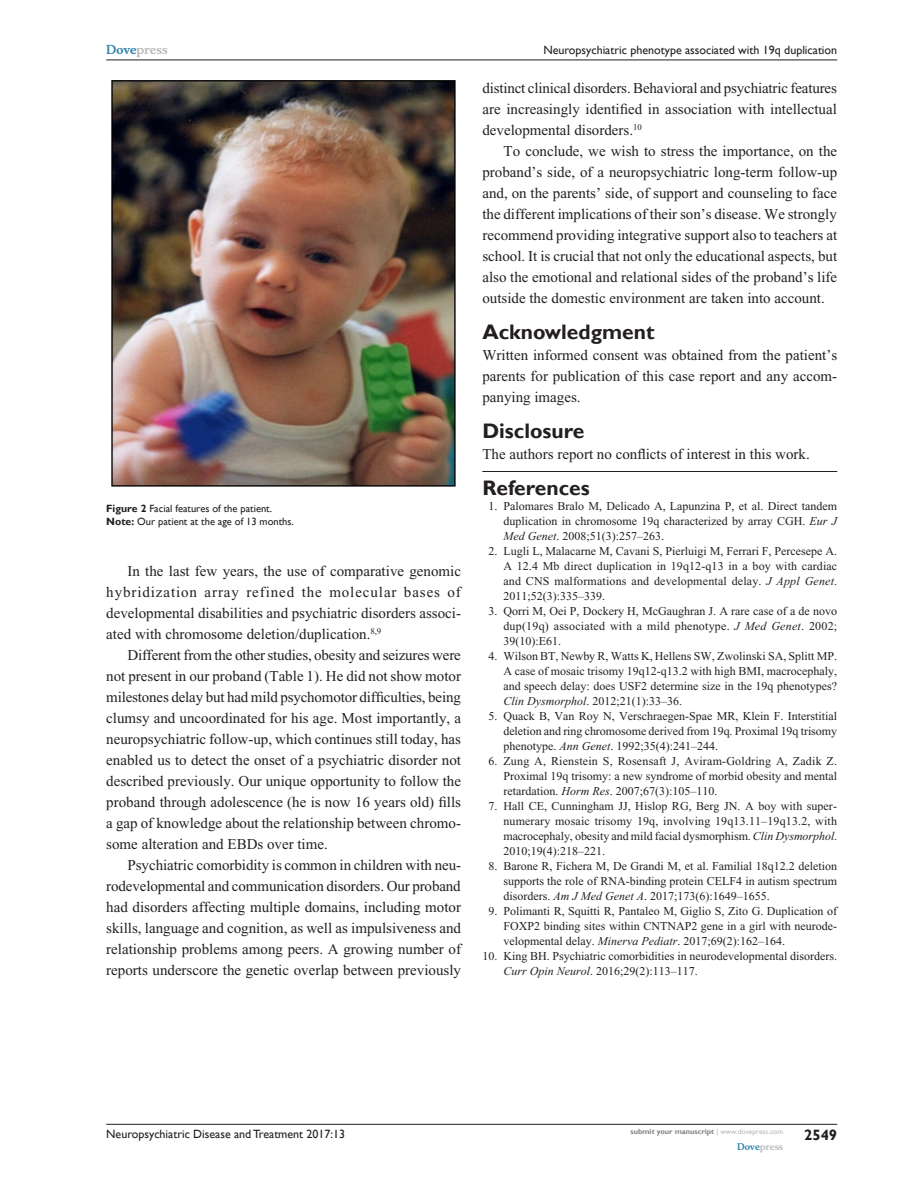
<style>
.page{position:relative;width:918px;height:1188px;background:#fff}
.page>*{position:absolute;margin:0;border:0;box-sizing:border-box;transform-origin:0 0}
.RefH{font:700 21px "Gill Sans";color:#231f20}
.Tx{font:15px/21px "Times New Roman";color:#231f20;text-align:justify}
.TxF{font:15px/21px "Times New Roman";color:#231f20;text-align:justify}
.t1{font:700 15px "Gill Sans";color:#231f20}
.RefNL2{font:12px/15px "Times New Roman";color:#231f20;text-align:justify}
.t2{font:12px "Gill Sans";color:#231f20}
.t3{font:700 12px "Musee";color:#b8b9bc}
.FigC{font:10.5px "Gill Sans";color:#231f20}
.FigSNRI{font:10.5px "Gill Sans";color:#231f20}
.t4{font:700 9px "Musee";color:#b8b9bc}
.t5{font:700 7.5px "Gill Sans";color:#808285}
.s1{color:#3485ae}
.s2{font-weight:700}
.s3{font-style:italic}
.s4{font-weight:400;color:#b8b9bc}
</style>
<div class="page">
<hr style="left:106px;top:1124px;width:731px;height:1px;background:#231f20">
<hr style="left:106px;top:60px;width:731px;height:1px;background:#231f20">
<hr style="left:482px;top:471px;width:355px;height:1px;background:#231f20">
<img style="left:111px;top:81px;width:345px;height:406px">
<p class="t3" style="left:106px;top:43px;width:63px"><span class="s1">Dove</span>press</p>
<p class="FigC" style="left:106px;top:502px;width:167px"><span class="s2">Figure 2</span> Facial features of the patient.</p>
<p class="FigSNRI" style="left:106px;top:516px;width:189px"><span class="s2">Note:</span> Our patient at the age of 13 months.</p>
<p class="Tx" style="left:106px;top:560px;width:356px;text-indent:21px">In the last few years, the use of comparative genomic hybridization array refined the molecular bases of developmental disabilities and psychiatric disorders associ&shy;ated with chromosome deletion/duplication.<sup>8,9</sup></p>
<p class="Tx" style="left:106px;top:644px;width:356px;text-indent:21px">Different from the other studies, obesity and seizures were not present in our proband (Table 1). He did not show motor milestones delay but had mild psychomotor difficulties, being clumsy and uncoordinated for his age. Most importantly, a neuropsychiatric follow-up, which continues still today, has enabled us to detect the onset of a psychiatric disorder not described previously. Our unique opportunity to follow the proband through adolescence (he is now 16 years old) fills a gap of knowledge about the relationship between chromo&shy;some alteration and EBDs over time.</p>
<p class="Tx" style="left:106px;top:854px;width:356px;text-indent:21px">Psychiatric comorbidity is common in children with neu&shy;rodevelopmental and communication disorders. Our proband had disorders affecting multiple domains, including motor skills, language and cognition, as well as impulsiveness and relationship problems among peers. A growing number of reports underscore the genetic overlap between previously</p>
<p class="t2" style="left:543px;top:43px;width:295px">Neuropsychiatric phenotype associated with 19q duplication</p>
<p class="Tx" style="left:482px;top:77px;width:356px">distinct clinical disorders. Behavioral and psychiatric features are increasingly identified in association with intellectual developmental disorders.<sup>10</sup></p>
<p class="Tx" style="left:482px;top:140px;width:356px;text-indent:21px">To conclude, we wish to stress the importance, on the proband’s side, of a neuropsychiatric long-term follow-up and, on the parents’ side, of support and counseling to face the different implications of their son’s disease. We strongly recommend providing integrative support also to teachers at school. It is crucial that not only the educational aspects, but also the emotional and relational sides of the proband’s life outside the domestic environment are taken into account.</p>
<h1 class="RefH" style="left:482px;top:319px;width:174px">Acknowledgment</h1>
<p class="TxF" style="left:482px;top:344px;width:356px">Written informed consent was obtained from the patient’s parents for publication of this case report and any accom&shy;panying images.</p>
<h1 class="RefH" style="left:482px;top:418px;width:103px">Disclosure</h1>
<p class="TxF" style="left:482px;top:443px;width:329px">The authors report no conflicts of interest in this work.</p>
<p class="RefH" style="left:482px;top:475px;width:109px">References</p>
<p class="RefNL2" style="left:503px;top:498px;width:335px;text-indent:-15px">1. Palomares Bralo M, Delicado A, Lapunzina P, et al. Direct tandem duplication in chromosome 19q characterized by array CGH. <span class="s3">Eur J Med Genet</span>. 2008;51(3):257–263.</p>
<p class="RefNL2" style="left:503px;top:543px;width:335px;text-indent:-15px">2. Lugli L, Malacarne M, Cavani S, Pierluigi M, Ferrari F, Percesepe A.<br>A 12.4 Mb direct duplication in 19q12-q13 in a boy with cardiac and CNS malformations and developmental delay. <span class="s3">J Appl Genet</span>.<br>2011;52(3):335–339.</p>
<p class="RefNL2" style="left:503px;top:603px;width:335px;text-indent:-15px">3. Qorri M, Oei P, Dockery H, McGaughran J. A rare case of a de novo dup(19q) associated with a mild phenotype. <span class="s3">J Med Genet</span>. 2002; 39(10):E61.</p>
<p class="RefNL2" style="left:503px;top:648px;width:335px;text-indent:-15px">4. Wilson BT, Newby R, Watts K, Hellens SW, Zwolinski SA, Splitt MP.<br>A case of mosaic trisomy 19q12-q13.2 with high BMI, macrocephaly, and speech delay: does USF2 determine size in the 19q phenotypes?<br><span class="s3">Clin Dysmorphol</span>. 2012;21(1):33–36.</p>
<p class="RefNL2" style="left:503px;top:708px;width:335px;text-indent:-15px">5. Quack B, Van Roy N, Verschraegen-Spae MR, Klein F. Interstitial deletion and ring chromosome derived from 19q. Proximal 19q trisomy phenotype. <span class="s3">Ann Genet</span>. 1992;35(4):241–244.</p>
<p class="RefNL2" style="left:503px;top:753px;width:335px;text-indent:-15px">6. Zung A, Rienstein S, Rosensaft J, Aviram-Goldring A, Zadik Z.<br>Proximal 19q trisomy: a new syndrome of morbid obesity and mental retardation. <span class="s3">Horm Res</span>. 2007;67(3):105–110.</p>
<p class="RefNL2" style="left:503px;top:798px;width:335px;text-indent:-15px">7. Hall CE, Cunningham JJ, Hislop RG, Berg JN. A boy with super&shy;numerary mosaic trisomy 19q, involving 19q13.11–19q13.2, with macrocephaly, obesity and mild facial dysmorphism. <span class="s3">Clin Dysmorphol</span>.<br>2010;19(4):218–221.</p>
<p class="RefNL2" style="left:503px;top:858px;width:335px;text-indent:-15px">8. Barone R, Fichera M, De Grandi M, et al. Familial 18q12.2 deletion supports the role of RNA-binding protein CELF4 in autism spectrum disorders. <span class="s3">Am J Med Genet A</span>. 2017;173(6):1649–1655.</p>
<p class="RefNL2" style="left:503px;top:903px;width:335px;text-indent:-15px">9. Polimanti R, Squitti R, Pantaleo M, Giglio S, Zito G. Duplication of FOXP2 binding sites within CNTNAP2 gene in a girl with neurode&shy;velopmental delay. <span class="s3">Minerva Pediatr</span>. 2017;69(2):162–164.</p>
<p class="RefNL2" style="left:503px;top:948px;width:335px;text-indent:-21px">10. King BH. Psychiatric comorbidities in neurodevelopmental disorders.<br><span class="s3">Curr Opin Neurol</span>. 2016;29(2):113–117.</p>
<p class="t2" style="left:106px;top:1127px;width:241px">Neuropsychiatric Disease and Treatment 2017:13</p>
<p class="t5" style="left:631px;top:1127px;width:154px">submit your manuscript <span class="s4">| www.dovepress.com</span></p>
<p class="t4" style="left:737px;top:1141px;width:48px"><span class="s1">Dove</span>press</p>
<p class="t1" style="left:804px;top:1126px;width:35px">2549</p>
</div>
